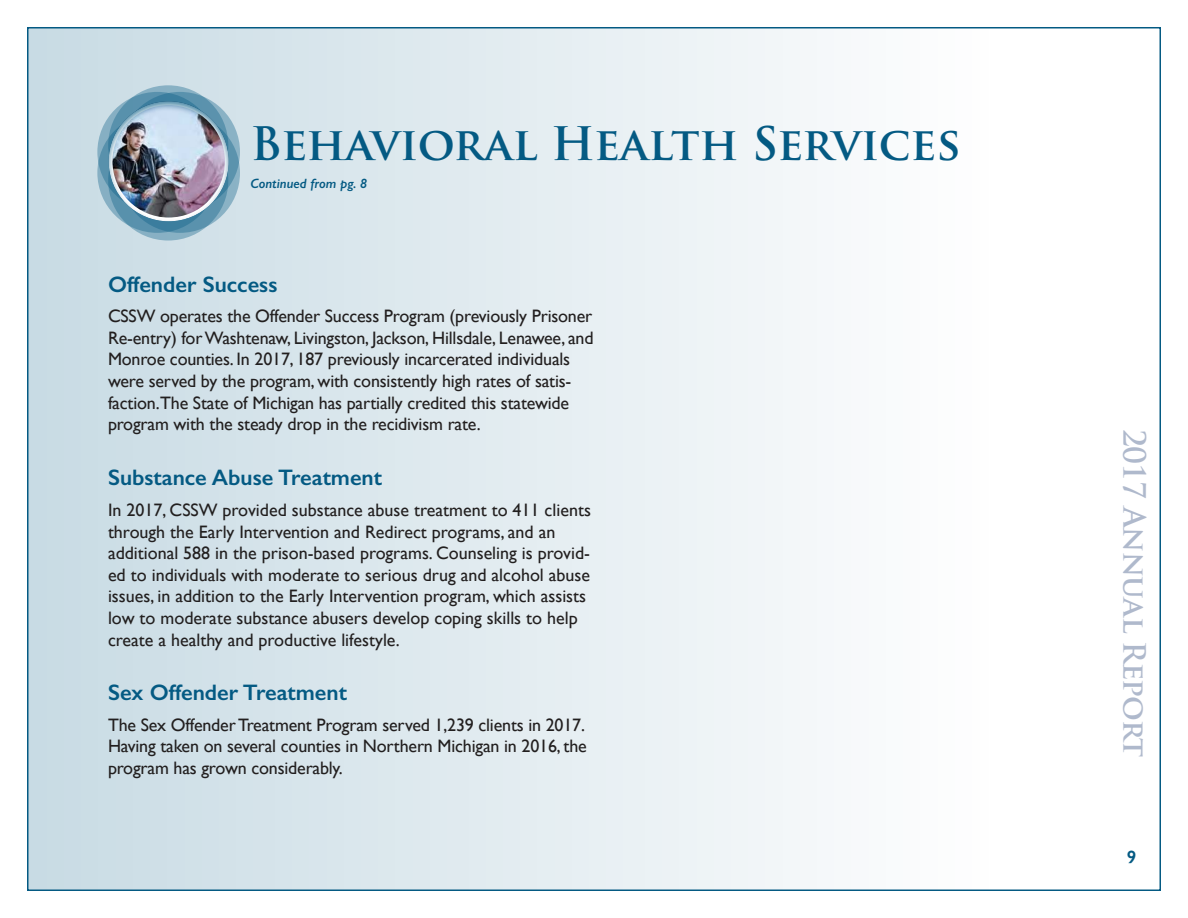
<style>
.page{position:relative;width:1188px;height:918px;background:#fff}
.page>*{position:absolute;margin:0;border:0;box-sizing:border-box;transform-origin:0 0}
.t1{font:700 45px "Trajan Pro";letter-spacing:-.01em;color:#045a83}
.t2{font:700 30px "Trajan Pro";letter-spacing:-.02em;color:#afb9cc}
.t3{font:600 22.5px "Gill Sans";color:#045a83}
.t4{font:18px/21.6px "Gill Sans";letter-spacing:-.01em;color:#221f1f}
.t5{font:600 18px "Gill Sans";color:#045a83}
.t6{font:italic 600 13.5px "Gill Sans";color:#045a83}
</style>
<div class="page">
<div style="left:28px;top:27px;width:1133px;height:862px;background:linear-gradient(to right,#c8dbe4,#fff)"></div>
<svg style="left:110px;top:87px;width:116px;height:117px"></svg>
<svg style="left:99px;top:115px;width:117px;height:116px"></svg>
<svg style="left:110px;top:122px;width:116px;height:117px"></svg>
<svg style="left:122px;top:115px;width:116px;height:116px"></svg>
<div style="left:120px;top:113px;width:120px;height:120px;border:4px solid #045a83;border-radius:50%"></div>
<img style="left:108px;top:100px;width:123px;height:122px">
<h1 class="t1" style="left:251px;top:121px;width:712px">Behavioral Health Services</h1>
<p class="t6" style="left:251px;top:179px;width:118px">Continued from pg. 8</p>
<p class="t3" style="left:108px;top:276px;width:171px">Offender Success</p>
<p class="t4" style="left:108px;top:307px;width:487px">CSSW operates the Offender Success Program (previously Prisoner Re-entry) for Washtenaw, Livingston, Jackson, Hillsdale, Lenawee, and Monroe counties. In 2017, 187 previously incarcerated individuals were served by the program, with consistently high rates of satis&shy;faction.The State of Michigan has partially credited this statewide program with the steady drop in the recidivism rate.</p>
<p class="t3" style="left:108px;top:470px;width:276px">Substance Abuse Treatment</p>
<p class="t4" style="left:108px;top:500px;width:484px">In 2017, CSSW provided substance abuse treatment to 411 clients through the Early Intervention and Redirect programs, and an additional 588 in the prison-based programs. Counseling is provid&shy;ed to individuals with moderate to serious drug and alcohol abuse issues, in addition to the Early Intervention program, which assists low to moderate substance abusers develop coping skills to help create a healthy and productive lifestyle.</p>
<p class="t3" style="left:108px;top:684px;width:241px">Sex Offender Treatment</p>
<p class="t4" style="left:108px;top:715px;width:480px;text-align:justify">The Sex Offender Treatment Program served 1,239 clients in 2017.<br>Having taken on several counties in Northern Michigan in 2016, the program has grown considerably.</p>
<h2 class="t2" style="left:1149px;top:429px;width:330px;rotate:90deg">2017 Annual Report</h2>
<p class="t5" style="left:1127px;top:851px;width:11px">9</p>
</div>
